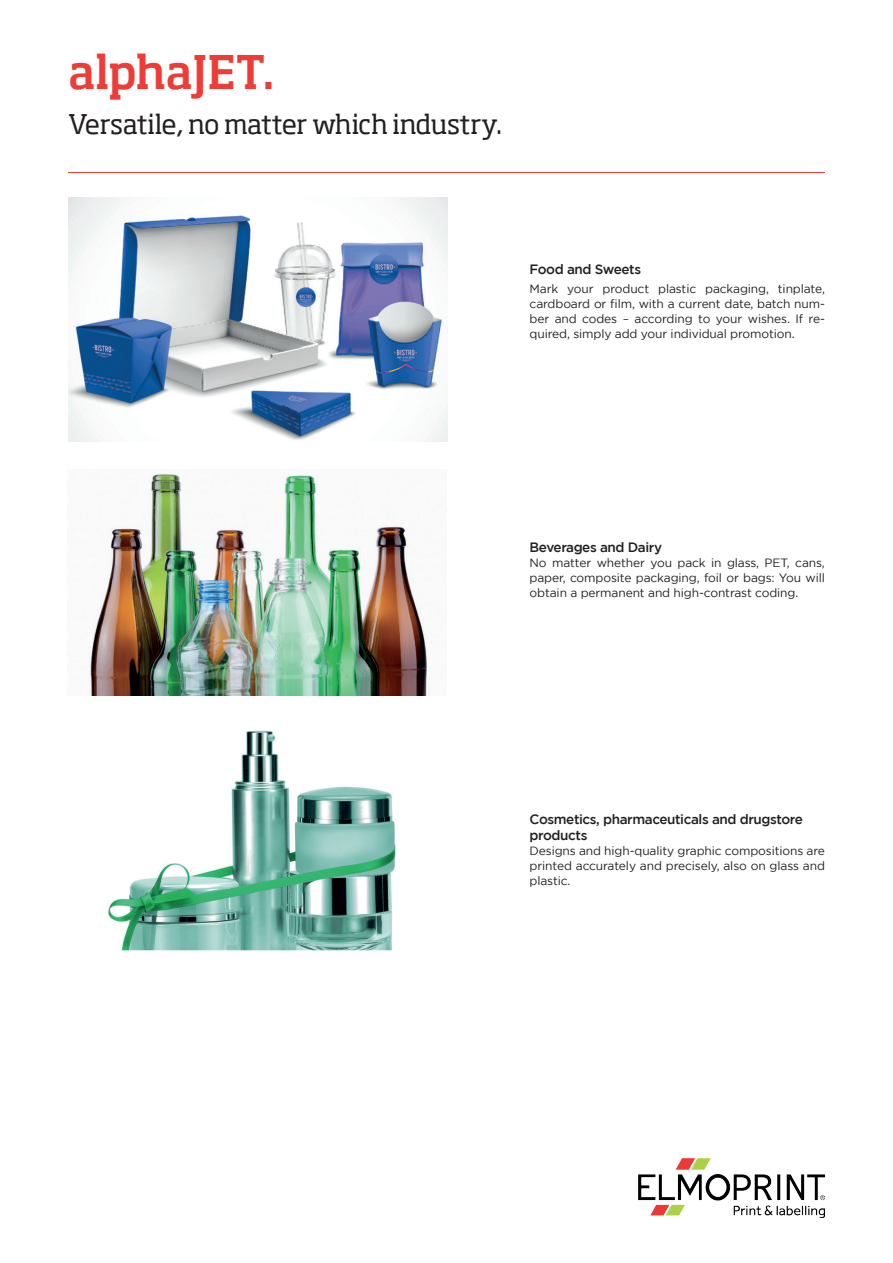
<style>
.page{position:relative;width:893px;height:1263px;background:#fff}
.page>*{position:absolute;margin:0;border:0;box-sizing:border-box;transform-origin:0 0}
.t1{font:500 45.3px "Soho W02";letter-spacing:-.01em;color:#ee3c36}
.t2{font:26.55px "Soho W02";letter-spacing:-.02em;color:#231f20}
.t3{font:500 13.5px/16.5px "Gotham";letter-spacing:-.03em;color:#231f20}
.t4{font:12px/15px "Gotham";letter-spacing:-.01em;color:#231f20;text-align:justify}
</style>
<div class="page">
<hr style="left:68px;top:172px;width:757px;height:1px;background:#ee3c36">
<img style="left:68px;top:198px;width:379px;height:244px">
<img style="left:89px;top:472px;width:338px;height:224px">
<img style="left:108px;top:730px;width:288px;height:220px">
<img style="left:639px;top:1159px;width:186px;height:58px">
<h1 class="t1" style="left:68px;top:43px;width:208px">alphaJET.</h1>
<h2 class="t2" style="left:68px;top:107px;width:436px">Versatile, no matter which industry.</h2>
<p class="t3" style="left:530px;top:260px;width:113px">Food and Sweets</p>
<p class="t4" style="left:530px;top:281px;width:297px">Mark your product plastic packaging, tinplate, cardboard or film, with a current date, batch num&shy;ber and codes – according to your wishes. If re&shy;quired, simply add your individual promotion.</p>
<p class="t3" style="left:530px;top:539px;width:134px">Beverages and Dairy</p>
<p class="t4" style="left:530px;top:555px;width:297px">No matter whether you pack in glass, PET, cans, paper, composite packaging, foil or bags: You will obtain a permanent and high-contrast coding.</p>
<p class="t3" style="left:530px;top:810px;width:275px">Cosmetics, pharmaceuticals and drugstore products</p>
<p class="t4" style="left:530px;top:843px;width:297px">Designs and high-quality graphic compositions are printed accurately and precisely, also on glass and plastic.</p>
</div>
